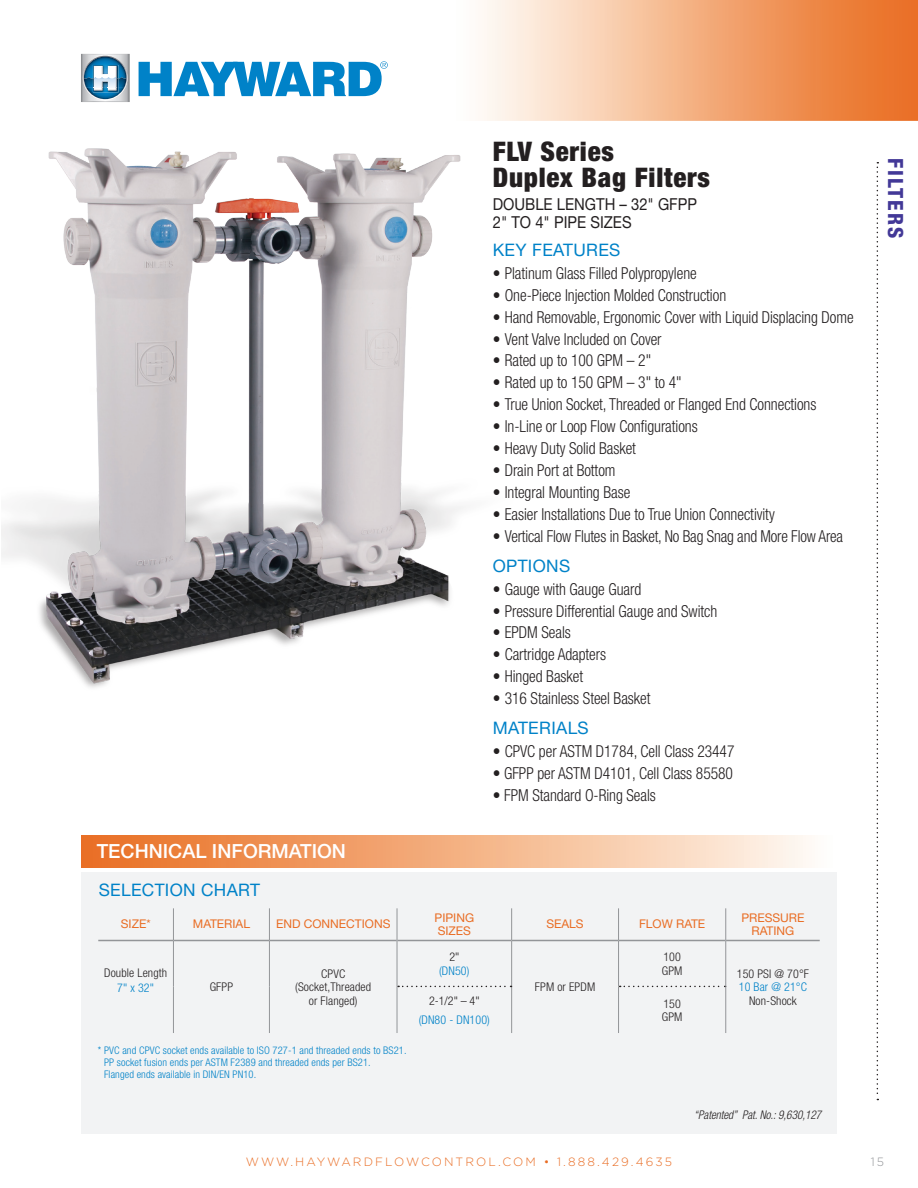
<style>
.page{position:relative;width:918px;height:1188px;background:#fff}
.page>*{position:absolute;margin:0;border:0;box-sizing:border-box;transform-origin:0 0}
.t1{font:900 condensed 27px/26.2px "Helvetica Neue LT Std";letter-spacing:.03em;color:#231f20}
.t2{font:800 condensed 21px "Helvetica Neue LT Std";letter-spacing:.1em;color:#423897}
.t3{font:500 19.5px "Helvetica Neue LT Std";color:#fff}
.t4{font:17.25px "Helvetica Neue LT Std";letter-spacing:.02em;color:#0082c8}
.t5{font:300 condensed 16.5px "Helvetica Neue LT Std";letter-spacing:-.005em;color:#231f20;scale:.94 1}
.t6{font:16.5px/18px "Helvetica Neue LT Std";color:#231f20;scale:.9 1}
.t7{font:300 condensed 12px/13.5px "Helvetica Neue LT Std";letter-spacing:.01em;color:#231f20}
.t8{font:12px/13.5px "Helvetica Neue LT Std";color:#e96d24}
.t9{font:300 12px "Gotham";letter-spacing:.175em;color:#e96d24}
.t10{font:300 condensed 12px "Helvetica Neue LT Std";letter-spacing:.01em;color:#0082c8}
.t11{font:italic 300 condensed 12px "Helvetica Neue LT Std";letter-spacing:-.005em;color:#231f20;scale:.94 1}
.t12{font:300 12px "Gotham";color:#939598}
.t13{font:300 condensed 10.5px/12px "Helvetica Neue LT Std";letter-spacing:.01em;color:#0082c8}
</style>
<div class="page">
<img style="left:141px;top:0;width:777px;height:121px">
<img style="left:81px;top:53px;width:60px;height:44px">
<img style="left:81px;top:54px;width:49px;height:48px">
<img style="left:83px;top:56px;width:45px;height:44px">
<img style="left:88px;top:56px;width:39px;height:1px">
<img style="left:84px;top:90px;width:2px;height:9px">
<img style="left:84px;top:57px;width:43px;height:33px">
<img style="left:86px;top:88px;width:38px;height:11px">
<img style="left:84px;top:77px;width:43px;height:11px">
<img style="left:93px;top:65px;width:25px;height:27px">
<svg style="left:94px;top:66px;width:23px;height:24px"></svg>
<svg style="left:139px;top:61px;width:249px;height:35px"></svg>
<svg style="left:877px;top:162px;width:1px;height:938px"></svg>
<div style="left:81px;top:873px;width:756px;height:261px;background:#f2f3f4"></div>
<div style="left:81px;top:835px;width:755px;height:32px;background:linear-gradient(to right,#e96c1c,#fffaf2)"></div>
<hr style="left:98px;top:940px;width:75px;height:1px;background:#939598">
<hr style="left:174px;top:940px;width:95px;height:1px;background:#939598">
<hr style="left:270px;top:940px;width:127px;height:1px;background:#939598">
<hr style="left:397px;top:940px;width:114px;height:1px;background:#939598">
<hr style="left:512px;top:940px;width:106px;height:1px;background:#939598">
<hr style="left:619px;top:940px;width:106px;height:1px;background:#939598">
<hr style="left:726px;top:940px;width:94px;height:1px;background:#939598">
<svg style="left:620px;top:986px;width:105px;height:1px"></svg>
<hr style="left:173px;top:908px;width:1px;height:32px;background:#939598">
<hr style="left:269px;top:908px;width:1px;height:32px;background:#939598">
<hr style="left:397px;top:908px;width:1px;height:32px;background:#939598">
<hr style="left:511px;top:908px;width:1px;height:32px;background:#939598">
<hr style="left:618px;top:908px;width:1px;height:32px;background:#939598">
<hr style="left:725px;top:908px;width:1px;height:32px;background:#939598">
<hr style="left:173px;top:941px;width:1px;height:45px;background:#939598">
<hr style="left:269px;top:941px;width:1px;height:45px;background:#939598">
<hr style="left:397px;top:941px;width:1px;height:45px;background:#939598">
<hr style="left:511px;top:941px;width:1px;height:45px;background:#939598">
<hr style="left:173px;top:986px;width:1px;height:47px;background:#939598">
<hr style="left:269px;top:986px;width:1px;height:47px;background:#939598">
<hr style="left:397px;top:986px;width:1px;height:47px;background:#939598">
<hr style="left:511px;top:986px;width:1px;height:47px;background:#939598">
<hr style="left:618px;top:941px;width:1px;height:45px;background:#939598">
<hr style="left:725px;top:941px;width:1px;height:45px;background:#939598">
<hr style="left:618px;top:986px;width:1px;height:47px;background:#939598">
<hr style="left:725px;top:986px;width:1px;height:47px;background:#939598">
<svg style="left:398px;top:986px;width:114px;height:1px"></svg>
<img style="left:1px;top:148px;width:463px;height:540px">
<h1 class="t1" style="left:493px;top:138px;width:219px">FLV Series<br>Duplex Bag Filters</h1>
<p class="t6" style="left:493px;top:195px;width:229px">DOUBLE LENGTH – 32" GFPP<br>2" TO 4" PIPE SIZES</p>
<p class="t4" style="left:493px;top:239px;width:129px">KEY FEATURES</p>
<p class="t5" style="left:493px;top:264px;width:219px">• Platinum Glass Filled Polypropylene</p>
<p class="t5" style="left:493px;top:285px;width:250px">• One-Piece Injection Molded Construction</p>
<p class="t5" style="left:493px;top:307px;width:385px">• Hand Removable, Ergonomic Cover with Liquid Displacing Dome</p>
<p class="t5" style="left:493px;top:329px;width:181px">• Vent Valve Included on Cover</p>
<p class="t5" style="left:493px;top:351px;width:170px">• Rated up to 100 GPM – 2"</p>
<p class="t5" style="left:493px;top:373px;width:202px">• Rated up to 150 GPM – 3" to 4"</p>
<p class="t5" style="left:493px;top:395px;width:346px">• True Union Socket, Threaded or Flanged End Connections</p>
<p class="t5" style="left:493px;top:417px;width:220px">• In-Line or Loop Flow Configurations</p>
<p class="t5" style="left:493px;top:439px;width:154px">• Heavy Duty Solid Basket</p>
<p class="t5" style="left:493px;top:461px;width:132px">• Drain Port at Bottom</p>
<p class="t5" style="left:493px;top:483px;width:148px">• Integral Mounting Base</p>
<p class="t5" style="left:493px;top:504px;width:302px">• Easier Installations Due to True Union Connectivity</p>
<p class="t5" style="left:493px;top:526px;width:374px">• Vertical Flow Flutes in Basket, No Bag Snag and More Flow Area</p>
<p class="t4" style="left:493px;top:555px;width:79px">OPTIONS</p>
<p class="t5" style="left:493px;top:579px;width:159px">• Gauge with Gauge Guard</p>
<p class="t5" style="left:493px;top:601px;width:240px">• Pressure Differential Gauge and Switch</p>
<p class="t5" style="left:493px;top:623px;width:85px">• EPDM Seals</p>
<p class="t5" style="left:493px;top:645px;width:122px">• Cartridge Adapters</p>
<p class="t5" style="left:493px;top:667px;width:98px">• Hinged Basket</p>
<p class="t5" style="left:493px;top:689px;width:169px">• 316 Stainless Steel Basket</p>
<p class="t4" style="left:493px;top:718px;width:98px">MATERIALS</p>
<p class="t5" style="left:493px;top:742px;width:259px">• CPVC per ASTM D1784, Cell Class 23447</p>
<p class="t5" style="left:493px;top:764px;width:257px">• GFPP per ASTM D4101, Cell Class 85580</p>
<p class="t5" style="left:493px;top:786px;width:175px">• FPM Standard O-Ring Seals</p>
<p class="t3" style="left:97px;top:840px;width:251px">TECHNICAL INFORMATION</p>
<p class="t4" style="left:99px;top:879px;width:163px">SELECTION CHART</p>
<p class="t8" style="left:121px;top:917px;width:31px">SIZE*</p>
<p class="t8" style="left:193px;top:917px;width:59px">MATERIAL</p>
<p class="t8" style="left:276px;top:917px;width:116px">END CONNECTIONS</p>
<p class="t8" style="left:435px;top:910px;width:41px">PIPING<br>SIZES</p>
<p class="t8" style="left:546px;top:917px;width:39px">SEALS</p>
<p class="t8" style="left:639px;top:917px;width:68px">FLOW RATE</p>
<p class="t8" style="left:741px;top:910px;width:65px;text-align:center">PRESSURE<br>RATING</p>
<p class="t7" style="left:104px;top:966px;width:64px">Double Length</p>
<p class="t10" style="left:117px;top:981px;width:38px">7" x 32"</p>
<p class="t7" style="left:210px;top:980px;width:25px">GFPP</p>
<p class="t7" style="left:449px;top:950px;width:11px">2"</p>
<p class="t10" style="left:439px;top:963px;width:32px">(DN50)</p>
<p class="t7" style="left:662px;top:950px;width:22px">100<br>GPM</p>
<p class="t7" style="left:295px;top:967px;width:77px;text-align:center">CPVC (Socket,Threaded or Flanged)</p>
<p class="t7" style="left:737px;top:967px;width:74px">150 PSI @ 70°F</p>
<p class="t10" style="left:739px;top:980px;width:70px">10 Bar @ 21°C</p>
<p class="t7" style="left:535px;top:980px;width:62px">FPM or EPDM</p>
<p class="t7" style="left:429px;top:993px;width:52px">2-1/2" – 4"</p>
<p class="t7" style="left:749px;top:994px;width:49px">Non-Shock</p>
<p class="t10" style="left:419px;top:1013px;width:73px">(DN80 - DN100)</p>
<p class="t7" style="left:662px;top:997px;width:22px">150<br>GPM</p>
<p class="t13" style="left:104px;top:1044px;width:304px;text-indent:-6px">* PVC and CPVC socket ends available to ISO 727-1 and threaded ends to BS21.<br>PP socket fusion ends per ASTM F2389 and threaded ends per BS21.<br>Flanged ends available in DIN/EN PN10.</p>
<p class="t11" style="left:694px;top:1108px;width:137px">“Patented” Pat. No.: 9,630,127</p>
<p class="t2" style="left:909px;top:158px;width:82px;rotate:90deg">FILTERS</p>
<p class="t9" style="left:246px;top:1154px;width:428px">WWW.HAYWARDFLOWCONTROL.COM • 1.888.429.4635</p>
<p class="t12" style="left:871px;top:1155px;width:15px">15</p>
</div>
